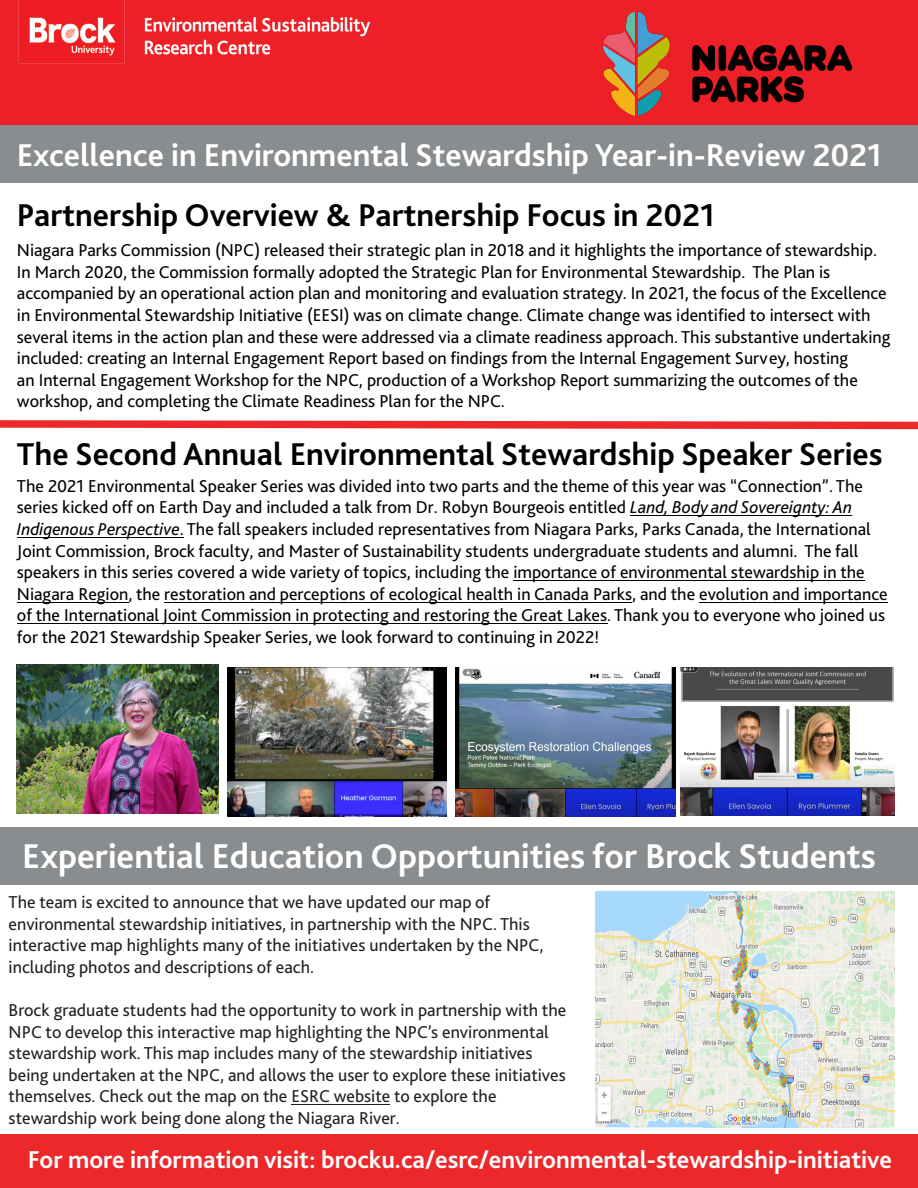
<style>
.page{position:relative;width:918px;height:1188px;background:#fff}
.page>*{position:absolute;margin:0;border:0;box-sizing:border-box;transform-origin:0 0}
.t1{font:700 36px "Bliss 2";color:#fff}
.t2{font:700 33px "Bliss 2";color:#000}
.t3{font:700 33px "Bliss 2";color:#fff}
.t4{font:700 25.5px "Bliss 2";color:#fff}
.t5{font:18px/21.6px "Bliss 2";color:#000}
.t6{font:18px/21.6px "Bliss 2";color:#231f20}
.s1{font-style:italic}
</style>
<div class="page">
<div style="left:0;top:0;width:918px;height:127px;background:#ed2027"></div>
<img style="left:18px;top:0;width:353px;height:64px">
<img style="left:578px;top:11px;width:300px;height:115px">
<svg style="left:0;top:420px;width:918px;height:10px"></svg>
<div style="left:0;top:126px;width:918px;height:57px;background:#8a8d8f"></div>
<img style="left:596px;top:892px;width:298px;height:235px">
<img style="left:17px;top:665px;width:201px;height:149px">
<img style="left:227px;top:667px;width:220px;height:149px">
<img style="left:681px;top:667px;width:213px;height:149px">
<div style="left:0;top:1134px;width:918px;height:54px;background:#ed282b"></div>
<div style="left:0;top:828px;width:918px;height:57px;background:#8a8d8f"></div>
<img style="left:455px;top:667px;width:220px;height:149px">
<hr style="left:631px;top:515px;width:221px;height:1px;background:#000">
<hr style="left:17px;top:537px;width:167px;height:1px;background:#000">
<hr style="left:513px;top:580px;width:352px;height:1px;background:#000">
<hr style="left:17px;top:602px;width:111px;height:1px;background:#000">
<hr style="left:164px;top:602px;width:468px;height:1px;background:#000">
<hr style="left:699px;top:602px;width:189px;height:1px;background:#000">
<hr style="left:17px;top:623px;width:590px;height:1px;background:#000">
<hr style="left:291px;top:1104px;width:99px;height:1px;background:#231f20">
<p class="t3" style="left:17px;top:135px;width:867px">Excellence in Environmental Stewardship Year-in-Review 2021</p>
<p class="t2" style="left:17px;top:195px;width:700px">Partnership Overview &amp; Partnership Focus in 2021</p>
<p class="t5" style="left:17px;top:239px;width:875px">Niagara Parks Commission (NPC) released their strategic plan in 2018 and it highlights the importance of stewardship.<br>In March 2020, the Commission formally adopted the Strategic Plan for Environmental Stewardship. The Plan is accompanied by an operational action plan and monitoring and evaluation strategy. In 2021, the focus of the Excellence in Environmental Stewardship Initiative (EESI) was on climate change. Climate change was identified to intersect with several items in the action plan and these were addressed via a climate readiness approach. This substantive undertaking included: creating an Internal Engagement Report based on findings from the Internal Engagement Survey, hosting<br>an Internal Engagement Workshop for the NPC, production of a Workshop Report summarizing the outcomes of the workshop, and completing the Climate Readiness Plan for the NPC.</p>
<p class="t2" style="left:17px;top:433px;width:867px">The Second Annual Environmental Stewardship Speaker Series</p>
<p class="t5" style="left:17px;top:475px;width:872px">The 2021 Environmental Speaker Series was divided into two parts and the theme of this year was “Connection”. The series kicked off on Earth Day and included a talk from Dr. Robyn Bourgeois entitled <span class="s1">Land, Body and Sovereignty: An Indigenous Perspective</span>. The fall speakers included representatives from Niagara Parks, Parks Canada, the International Joint Commission, Brock faculty, and Master of Sustainability students undergraduate students and alumni. The fall speakers in this series covered a wide variety of topics, including the importance of environmental stewardship in the Niagara Region, the restoration and perceptions of ecological health in Canada Parks, and the evolution and importance of the International Joint Commission in protecting and restoring the Great Lakes. Thank you to everyone who joined us for the 2021 Stewardship Speaker Series, we look forward to continuing in 2022!</p>
<p class="t1" style="left:22px;top:834px;width:855px">Experiential Education Opportunities for Brock Students</p>
<p class="t6" style="left:9px;top:891px;width:536px">The team is excited to announce that we have updated our map of environmental stewardship initiatives, in partnership with the NPC. This interactive map highlights many of the initiatives undertaken by the NPC, including photos and descriptions of each.</p>
<p class="t6" style="left:9px;top:999px;width:559px">Brock graduate students had the opportunity to work in partnership with the NPC to develop this interactive map highlighting the NPC’s environmental stewardship work. This map includes many of the stewardship initiatives being undertaken at the NPC, and allows the user to explore these initiatives themselves. Check out the map on the ESRC website to explore the stewardship work being done along the Niagara River.</p>
<p class="t4" style="left:28px;top:1143px;width:866px">For more information visit: brocku.ca/esrc/environmental-stewardship-initiative</p>
</div>
